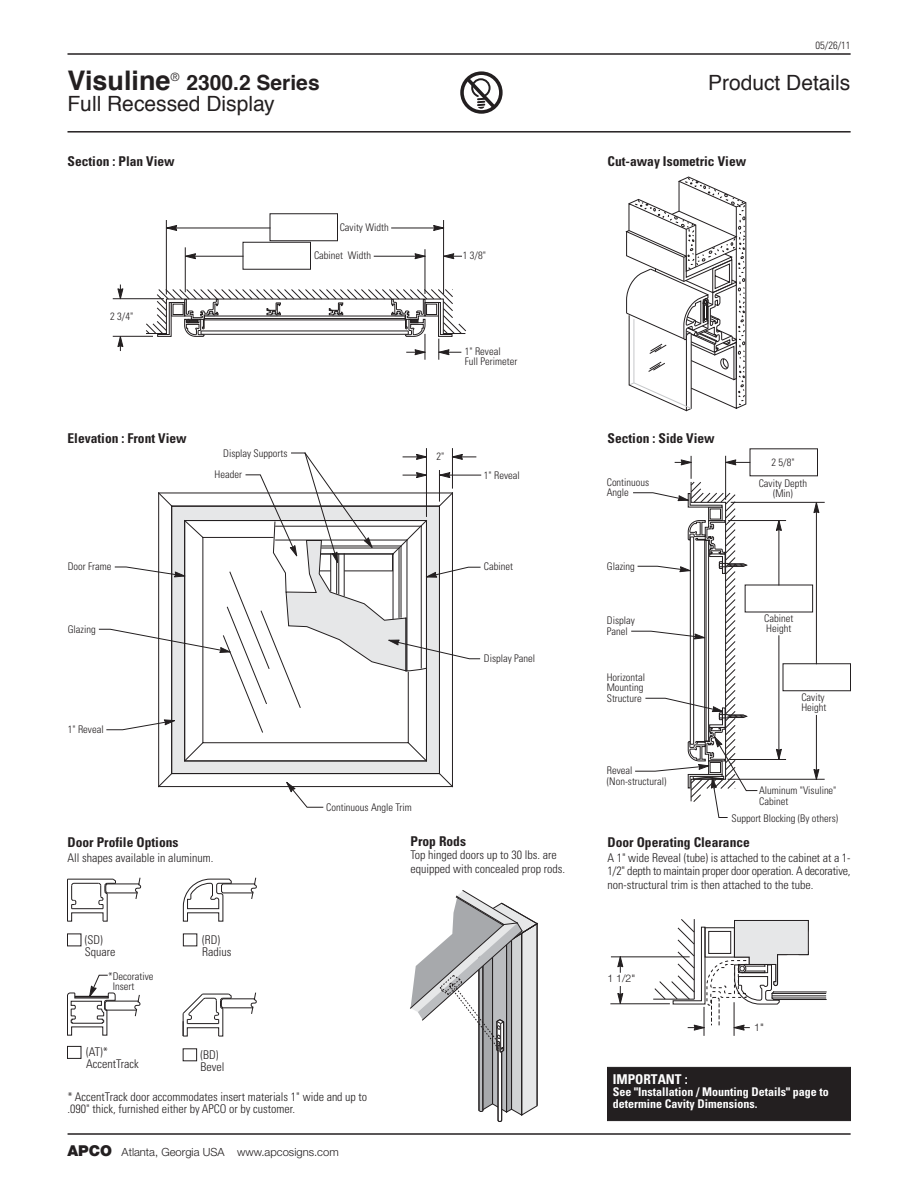
<style>
.page{position:relative;width:918px;height:1188px;background:#fff}
.page>*{position:absolute;margin:0;border:0;box-sizing:border-box;transform-origin:0 0}
.t1{font:700 27px "Helvetica";color:#231f20}
.t2{font:21px/21px "Helvetica";color:#231f20}
.t3{font:700 condensed 13.5px "Univers";color:#231f20}
.t4{font:700 condensed 13.5px "Univers";color:#fff}
.t5{font:300 condensed 12px/12px "Univers";color:#231f20}
.t6{font:700 condensed 12px/12px "Univers";color:#fff}
.t7{font:300 11.25px "Helvetica Neue";color:#231f20}
.t8{font:300 condensed 10.5px/10.5px "Univers";color:#231f20}
.t9{font:300 10.5px "Helvetica Neue";color:#231f20}
.s1{font-weight:700}
.s2{font-weight:900;font-size:15px}
</style>
<div class="page">
<hr style="left:68px;top:1133px;width:783px;height:2px;background:#231f20">
<hr style="left:68px;top:53px;width:783px;height:2px;background:#231f20">
<hr style="left:68px;top:131px;width:783px;height:2px;background:#231f20">
<div style="left:460px;top:71px;width:43px;height:43px;border:4px solid #231f20;border-radius:50%"></div>
<svg style="left:462px;top:73px;width:37px;height:39px"></svg>
<div style="left:607px;top:1067px;width:244px;height:54px;background:#231f20"></div>
<hr style="left:774px;top:992px;width:52px;height:1px;background:#231f20">
<hr style="left:774px;top:999px;width:52px;height:1px;background:#231f20">
<hr style="left:772px;top:993px;width:54px;height:1px;background:#231f20">
<hr style="left:772px;top:998px;width:54px;height:1px;background:#231f20">
<hr style="left:772px;top:996px;width:54px;height:1px;background:#231f20">
<div style="left:171px;top:506px;width:269px;height:268px;background:#e6e7e8"></div>
<hr style="left:452px;top:493px;width:1px;height:294px;background:#231f20">
<hr style="left:159px;top:786px;width:293px;height:1px;background:#231f20">
<hr style="left:439px;top:506px;width:1px;height:268px;background:#231f20">
<hr style="left:172px;top:773px;width:267px;height:1px;background:#231f20">
<hr style="left:171px;top:506px;width:1px;height:268px;background:#231f20">
<hr style="left:158px;top:493px;width:1px;height:294px;background:#231f20">
<svg style="left:158px;top:773px;width:15px;height:15px"></svg>
<svg style="left:438px;top:773px;width:15px;height:15px"></svg>
<svg style="left:625px;top:177px;width:121px;height:235px"></svg>
<svg style="left:183px;top:878px;width:74px;height:44px"></svg>
<div style="left:183px;top:934px;width:14px;height:12px;border:1px solid #231f20"></div>
<svg style="left:410px;top:890px;width:128px;height:232px"></svg>
<svg style="left:617px;top:987px;width:6px;height:17px"></svg>
<hr style="left:611px;top:1004px;width:58px;height:1px;background:#231f20">
<svg style="left:617px;top:956px;width:6px;height:16px"></svg>
<hr style="left:611px;top:957px;width:79px;height:1px;background:#231f20">
<hr style="left:653px;top:999px;width:41px;height:1px;background:#231f20">
<div style="left:183px;top:1048px;width:14px;height:13px;border:1px solid #231f20"></div>
<svg style="left:182px;top:993px;width:75px;height:44px"></svg>
<div style="left:67px;top:934px;width:14px;height:12px;border:1px solid #231f20"></div>
<div style="left:67px;top:1046px;width:14px;height:13px;border:1px solid #231f20"></div>
<svg style="left:67px;top:878px;width:74px;height:44px"></svg>
<svg style="left:67px;top:975px;width:73px;height:61px"></svg>
<div style="left:75px;top:996px;width:33px;height:1px;border:1px solid #231f20"></div>
<hr style="left:779px;top:521px;width:1px;height:64px;background:#231f20">
<svg style="left:776px;top:521px;width:6px;height:10px"></svg>
<hr style="left:816px;top:503px;width:1px;height:161px;background:#231f20">
<svg style="left:813px;top:501px;width:6px;height:12px"></svg>
<hr style="left:729px;top:520px;width:57px;height:1px;background:#231f20">
<hr style="left:730px;top:759px;width:56px;height:1px;background:#231f20">
<hr style="left:779px;top:636px;width:1px;height:123px;background:#231f20">
<svg style="left:776px;top:749px;width:6px;height:10px"></svg>
<hr style="left:731px;top:502px;width:93px;height:1px;background:#231f20">
<hr style="left:728px;top:779px;width:96px;height:1px;background:#231f20">
<hr style="left:816px;top:715px;width:1px;height:64px;background:#231f20">
<svg style="left:813px;top:769px;width:6px;height:11px"></svg>
<svg style="left:286px;top:782px;width:37px;height:26px"></svg>
<hr style="left:452px;top:449px;width:1px;height:39px;background:#231f20">
<hr style="left:426px;top:449px;width:1px;height:67px;background:#231f20">
<hr style="left:440px;top:475px;width:41px;height:1px;background:#231f20">
<div style="left:783px;top:663px;width:68px;height:28px;border:1px solid #231f20"></div>
<svg style="left:444px;top:253px;width:18px;height:6px"></svg>
<hr style="left:113px;top:336px;width:40px;height:1px;background:#231f20">
<hr style="left:113px;top:298px;width:51px;height:1px;background:#231f20">
<hr style="left:425px;top:250px;width:1px;height:43px;background:#231f20">
<hr style="left:374px;top:256px;width:51px;height:1px;background:#231f20">
<svg style="left:414px;top:253px;width:12px;height:6px"></svg>
<hr style="left:443px;top:221px;width:1px;height:72px;background:#231f20">
<hr style="left:392px;top:228px;width:52px;height:1px;background:#231f20">
<svg style="left:433px;top:225px;width:12px;height:6px"></svg>
<hr style="left:186px;top:256px;width:57px;height:1px;background:#231f20">
<svg style="left:184px;top:253px;width:12px;height:6px"></svg>
<hr style="left:166px;top:221px;width:1px;height:73px;background:#231f20">
<hr style="left:167px;top:228px;width:103px;height:1px;background:#231f20">
<svg style="left:165px;top:225px;width:12px;height:6px"></svg>
<hr style="left:185px;top:248px;width:1px;height:44px;background:#231f20">
<svg style="left:146px;top:289px;width:320px;height:70px"></svg>
<svg style="left:117px;top:335px;width:6px;height:16px"></svg>
<div style="left:270px;top:213px;width:68px;height:28px;border:1px solid #231f20"></div>
<div style="left:243px;top:242px;width:68px;height:28px;border:1px solid #231f20"></div>
<svg style="left:117px;top:285px;width:6px;height:15px"></svg>
<svg style="left:631px;top:456px;width:126px;height:362px"></svg>
<svg style="left:99px;top:452px;width:381px;height:310px"></svg>
<svg style="left:654px;top:919px;width:155px;height:116px"></svg>
<h1 class="t1" style="left:68px;top:69px;width:105px">Visuline</h1>
<h2 class="t2" style="left:68px;top:74px;width:254px;text-indent:103px"><sup>®</sup> <span class="s1">2300.2 Series<br></span>Full Recessed Display</h2>
<p class="t8" style="left:816px;top:41px;width:36px">05/26/11</p>
<h2 class="t2" style="left:708px;top:74px;width:144px">Product Details</h2>
<p class="t3" style="left:68px;top:156px;width:109px">Section : Plan View</p>
<p class="t3" style="left:608px;top:156px;width:140px">Cut-away Isometric View</p>
<p class="t8" style="left:110px;top:312px;width:25px">2 3/4"</p>
<p class="t8" style="left:340px;top:223px;width:50px">Cavity Width</p>
<p class="t8" style="left:314px;top:252px;width:59px">Cabinet Width</p>
<p class="t8" style="left:463px;top:252px;width:25px">1 3/8"</p>
<p class="t8" style="left:465px;top:347px;width:54px">1" Reveal<br>Full Perimeter</p>
<p class="t3" style="left:68px;top:433px;width:121px">Elevation : Front View</p>
<p class="t3" style="left:608px;top:433px;width:109px">Section : Side View</p>
<p class="t8" style="left:223px;top:449px;width:66px">Display Supports</p>
<p class="t8" style="left:215px;top:470px;width:29px">Header</p>
<p class="t8" style="left:437px;top:452px;width:9px">2"</p>
<p class="t8" style="left:484px;top:471px;width:37px">1" Reveal</p>
<p class="t8" style="left:607px;top:478px;width:44px">Continuous<br>Angle</p>
<p class="t8" style="left:772px;top:458px;width:25px">2 5/8"</p>
<p class="t8" style="left:759px;top:479px;width:50px;text-align:center">Cavity Depth (Min)</p>
<p class="t8" style="left:68px;top:562px;width:45px">Door Frame</p>
<p class="t8" style="left:68px;top:625px;width:29px">Glazing</p>
<p class="t8" style="left:68px;top:725px;width:37px">1" Reveal</p>
<p class="t8" style="left:326px;top:803px;width:87px">Continuous Angle Trim</p>
<p class="t8" style="left:484px;top:562px;width:31px">Cabinet</p>
<p class="t8" style="left:484px;top:654px;width:53px">Display Panel</p>
<p class="t8" style="left:607px;top:562px;width:29px">Glazing</p>
<p class="t8" style="left:607px;top:616px;width:29px">Display<br>Panel</p>
<p class="t8" style="left:607px;top:673px;width:40px">Horizontal<br>Mounting<br>Structure</p>
<p class="t8" style="left:607px;top:766px;width:61px">Reveal (Non-structural)</p>
<p class="t8" style="left:764px;top:614px;width:31px">Cabinet<br>Height</p>
<p class="t8" style="left:801px;top:693px;width:27px">Cavity<br>Height</p>
<p class="t8" style="left:759px;top:786px;width:79px">Aluminum "Visuline"<br>Cabinet</p>
<p class="t8" style="left:732px;top:814px;width:108px">Support Blocking (By others)</p>
<p class="t3" style="left:68px;top:838px;width:112px">Door Profile Options</p>
<p class="t5" style="left:68px;top:853px;width:147px">All shapes available in aluminum.</p>
<p class="t5" style="left:85px;top:935px;width:32px">(SD)<br>Square</p>
<p class="t8" style="left:113px;top:972px;width:42px;text-indent:-5px">*Decorative<br>Insert</p>
<p class="t5" style="left:86px;top:1047px;width:54px">(AT)*<br>AccentTrack</p>
<p class="t5" style="left:202px;top:935px;width:31px">(RD)<br>Radius</p>
<p class="t5" style="left:200px;top:1050px;width:25px">(BD)<br>Bevel</p>
<p class="t5" style="left:68px;top:1092px;width:301px">* AccentTrack door accommodates insert materials 1" wide and up to .090" thick, furnished either by APCO or by customer.</p>
<p class="t7" style="left:68px;top:1148px;width:273px"><span class="s2">APCO</span> Atlanta, Georgia USA www.apcosigns.com</p>
<p class="t3" style="left:411px;top:836px;width:57px">Prop Rods</p>
<p class="t5" style="left:411px;top:849px;width:156px;line-height:13.5px">Top hinged doors up to 30 lbs. are equipped with concealed prop rods.</p>
<p class="t3" style="left:608px;top:837px;width:144px">Door Operating Clearance</p>
<p class="t5" style="left:608px;top:852px;width:245px;line-height:13.5px;text-align:justify">A 1" wide Reveal (tube) is attached to the cabinet at a 1- 1/2" depth to maintain proper door operation. A decorative, non-structural trim is then attached to the tube.</p>
<p class="t9" style="left:608px;top:975px;width:29px">1 1/2"</p>
<p class="t9" style="left:754px;top:1023px;width:11px">1"</p>
<p class="t4" style="left:613px;top:1074px;width:77px">IMPORTANT :</p>
<p class="t6" style="left:613px;top:1087px;width:217px">See "Installation / Mounting Details" page to determine Cavity Dimensions.</p>
</div>
